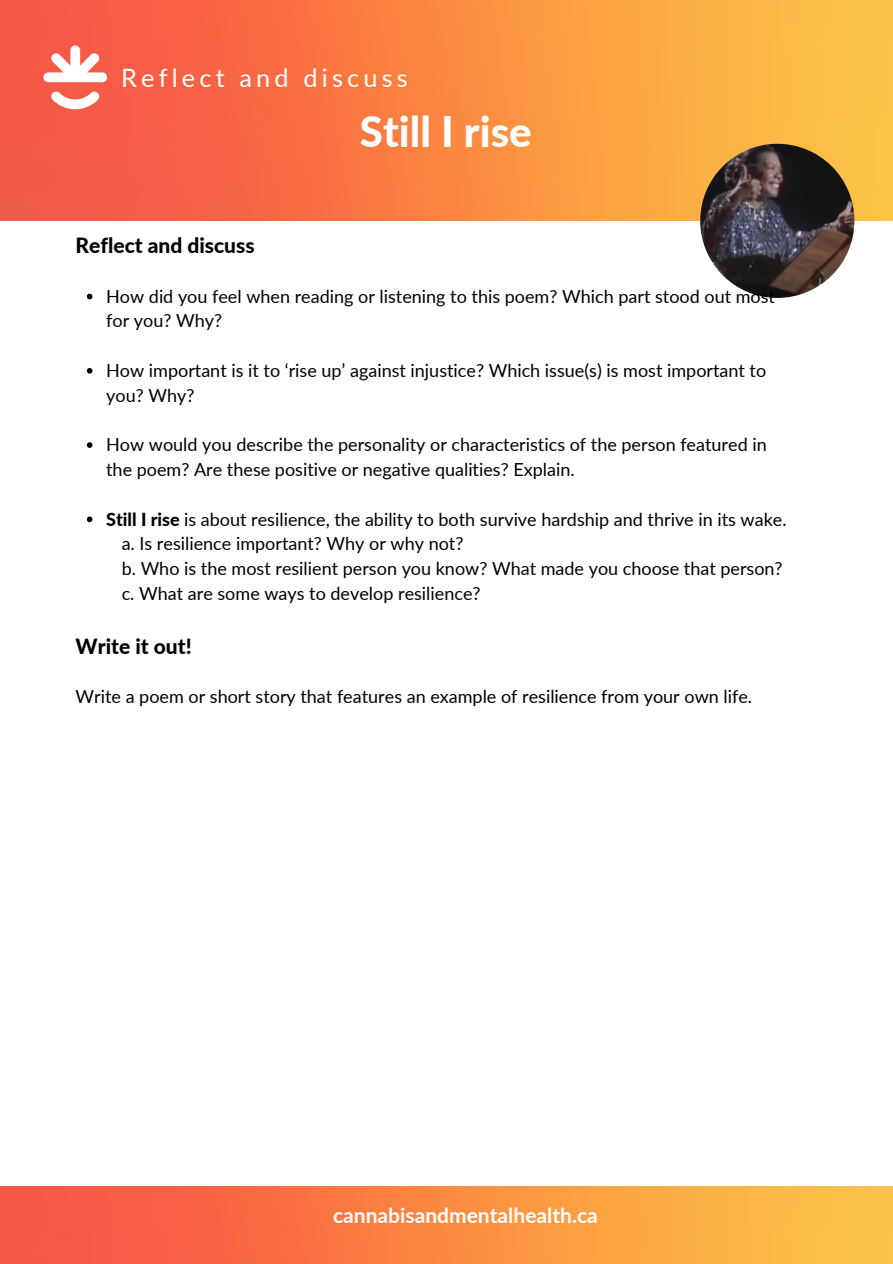
<style>
.page{position:relative;width:893px;height:1264px;background:#fff}
.page>*{position:absolute;margin:0;border:0;box-sizing:border-box;transform-origin:0 0}
.t1{font:800 42px "Lato";color:#fff}
.t2{font:25.35px "Lato";letter-spacing:.165em;color:#fff}
.t3{font:800 21px "Lato";color:#000}
.t4{font:700 21px "Lato";color:#fff}
.t5{font:18px/24.8px "Lato";color:#000}
.s1{font-weight:800}
</style>
<div class="page">
<img style="left:0;top:0;width:892px;height:221px">
<svg style="left:43px;top:45px;width:64px;height:37px"></svg>
<svg style="left:51px;top:91px;width:49px;height:18px"></svg>
<img style="left:0;top:1186px;width:892px;height:77px">
<img style="left:700px;top:144px;width:154px;height:154px;border-radius:50%">
<svg style="left:87px;top:294px;width:5px;height:5px"></svg>
<svg style="left:87px;top:368px;width:5px;height:5px"></svg>
<svg style="left:87px;top:442px;width:5px;height:6px"></svg>
<svg style="left:87px;top:516px;width:5px;height:6px"></svg>
<p class="t2" style="left:121px;top:62px;width:288px">Reflect and discuss</p>
<h2 class="t1" style="left:360px;top:105px;width:173px">Still I rise</h2>
<h1 class="t3" style="left:76px;top:232px;width:181px">Reflect and discuss</h1>
<h3 class="t5" style="left:106px;top:283px;width:670px">How did you feel when reading or listening to this poem? Which part stood out most for you? Why?</h3>
<p class="t5" style="left:106px;top:357px;width:661px">How important is it to ‘rise up’ against injustice? Which issue(s) is most important to you? Why?</p>
<p class="t5" style="left:106px;top:432px;width:662px">How would you describe the personality or characteristics of the person featured in the poem? Are these positive or negative qualities? Explain.</p>
<p class="t5" style="left:106px;top:506px;width:681px"><span class="s1">Still I rise</span> is about resilience, the ability to both survive hardship and thrive in its wake.</p>
<p class="t5" style="left:122px;top:531px;width:343px">a. Is resilience important? Why or why not?</p>
<p class="t5" style="left:122px;top:555px;width:662px">b. Who is the most resilient person you know? What made you choose that person?</p>
<p class="t5" style="left:122px;top:580px;width:360px">c. What are some ways to develop resilience?</p>
<p class="t3" style="left:76px;top:633px;width:118px">Write it out!</p>
<h3 class="t5" style="left:76px;top:684px;width:678px">Write a poem or short story that features an example of resilience from your own life.</h3>
<p class="t4" style="left:333px;top:1202px;width:266px">cannabisandmentalhealth.ca</p>
</div>
